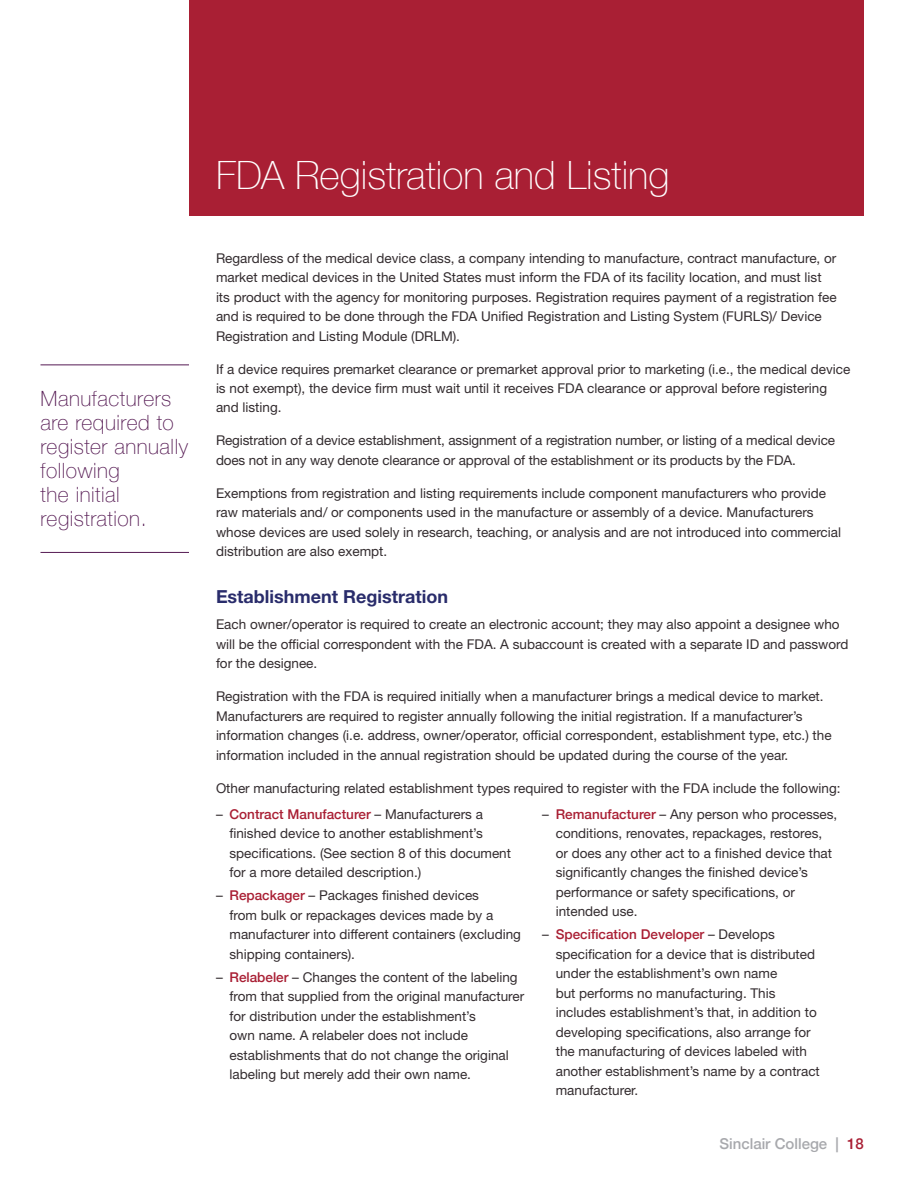
<style>
.page{position:relative;width:918px;height:1188px;background:#fff}
.page>*{position:absolute;margin:0;border:0;box-sizing:border-box;transform-origin:0 0}
.t1{font:100 39px "Helvetica Neue";color:#fff}
.t2{font:100 21px/24px "Helvetica Neue";letter-spacing:.025em;color:#551a53}
.t3{font:700 18px "Helvetica Neue LT Std";color:#292c6b}
.t4{font:500 15px "Helvetica Neue";color:#a8a9ad}
.t5{font:13.5px/19.5px "Helvetica Neue LT Std";color:#332c2f}
.t6{font:500 13.5px "Helvetica Neue";color:#a91f34}
.s1{font-family:"Helvetica Neue LT Std";font-weight:400;color:#332c2f}
.s2{font-family:"Helvetica Neue";font-weight:500;color:#a91f34}
.s3{color:#a91f34}
</style>
<div class="page">
<div style="left:189px;top:0;width:675px;height:216px;background:#a91f34"></div>
<hr style="left:40px;top:364px;width:149px;height:1px;background:#551a53">
<hr style="left:40px;top:552px;width:149px;height:1px;background:#551a53">
<h2 class="t2" style="left:40px;top:385px;width:149px">Manufacturers are required to register annually following<br>the initial registration.</h2>
<h1 class="t1" style="left:216px;top:146px;width:455px">FDA Registration and Listing</h1>
<p class="t5" style="left:216px;top:248px;width:622px">Regardless of the medical device class, a company intending to manufacture, contract manufacture, or market medical devices in the United States must inform the FDA of its facility location, and must list its product with the agency for monitoring purposes. Registration requires payment of a registration fee and is required to be done through the FDA Unified Registration and Listing System (FURLS)/ Device Registration and Listing Module (DRLM).</p>
<p class="t5" style="left:216px;top:359px;width:636px">If a device requires premarket clearance or premarket approval prior to marketing (i.e., the medical device is not exempt), the device firm must wait until it receives FDA clearance or approval before registering and listing.</p>
<p class="t5" style="left:216px;top:431px;width:621px">Registration of a device establishment, assignment of a registration number, or listing of a medical device does not in any way denote clearance or approval of the establishment or its products by the FDA.</p>
<p class="t5" style="left:216px;top:483px;width:627px">Exemptions from registration and listing requirements include component manufacturers who provide raw materials and/ or components used in the manufacture or assembly of a device. Manufacturers whose devices are used solely in research, teaching, or analysis and are not introduced into commercial distribution are also exempt.</p>
<h3 class="t3" style="left:216px;top:585px;width:234px">Establishment Registration</h3>
<p class="t5" style="left:216px;top:615px;width:634px">Each owner/operator is required to create an electronic account; they may also appoint a designee who will be the official correspondent with the FDA. A subaccount is created with a separate ID and password for the designee.</p>
<p class="t5" style="left:216px;top:687px;width:617px">Registration with the FDA is required initially when a manufacturer brings a medical device to market.<br>Manufacturers are required to register annually following the initial registration. If a manufacturer’s information changes (i.e. address, owner/operator, official correspondent, establishment type, etc.) the information included in the annual registration should be updated during the course of the year.</p>
<p class="t5" style="left:216px;top:778px;width:626px">Other manufacturing related establishment types required to register with the FDA include the following:</p>
<p class="t6" style="left:216px;top:803px;width:269px"><span class="s1">–</span> Contract Manufacturer <span class="s1">– Manufacturers a</span></p>
<p class="t5" style="left:230px;top:824px;width:283px">finished device to another establishment’s specifications. (See section 8 of this document for a more detailed description.)</p>
<p class="t5" style="left:230px;top:886px;width:293px;text-indent:-14px">– <span class="s2">Repackager</span> – Packages finished devices<br>from bulk or repackages devices made by a manufacturer into different containers (excluding shipping containers).</p>
<p class="t5" style="left:230px;top:967px;width:296px;text-indent:-14px">– <span class="s2">Relabeler</span> – Changes the content of the labeling from that supplied from the original manufacturer for distribution under the establishment’s<br>own name. A relabeler does not include establishments that do not change the original labeling but merely add their own name.</p>
<p class="t5" style="left:556px;top:804px;width:283px;text-indent:-14px">– <span class="s2">Remanufacturer</span> – Any person who processes, conditions, renovates, repackages, restores, or does any other act to a finished device that significantly changes the finished device’s performance or safety specifications, or intended use.</p>
<p class="t6" style="left:542px;top:924px;width:234px"><span class="s1">–</span> Specification Developer <span class="s1">– Develops</span></p>
<p class="t5" style="left:556px;top:944px;width:266px">specification for a device that is distributed under the establishment’s own name<br>but performs no manufacturing. This includes establishment’s that, in addition to developing specifications, also arrange for the manufacturing of devices labeled with another establishment’s name by a contract manufacturer.</p>
<p class="t4" style="left:719px;top:1131px;width:146px">Sinclair College | <span class="s3">18</span></p>
</div>
